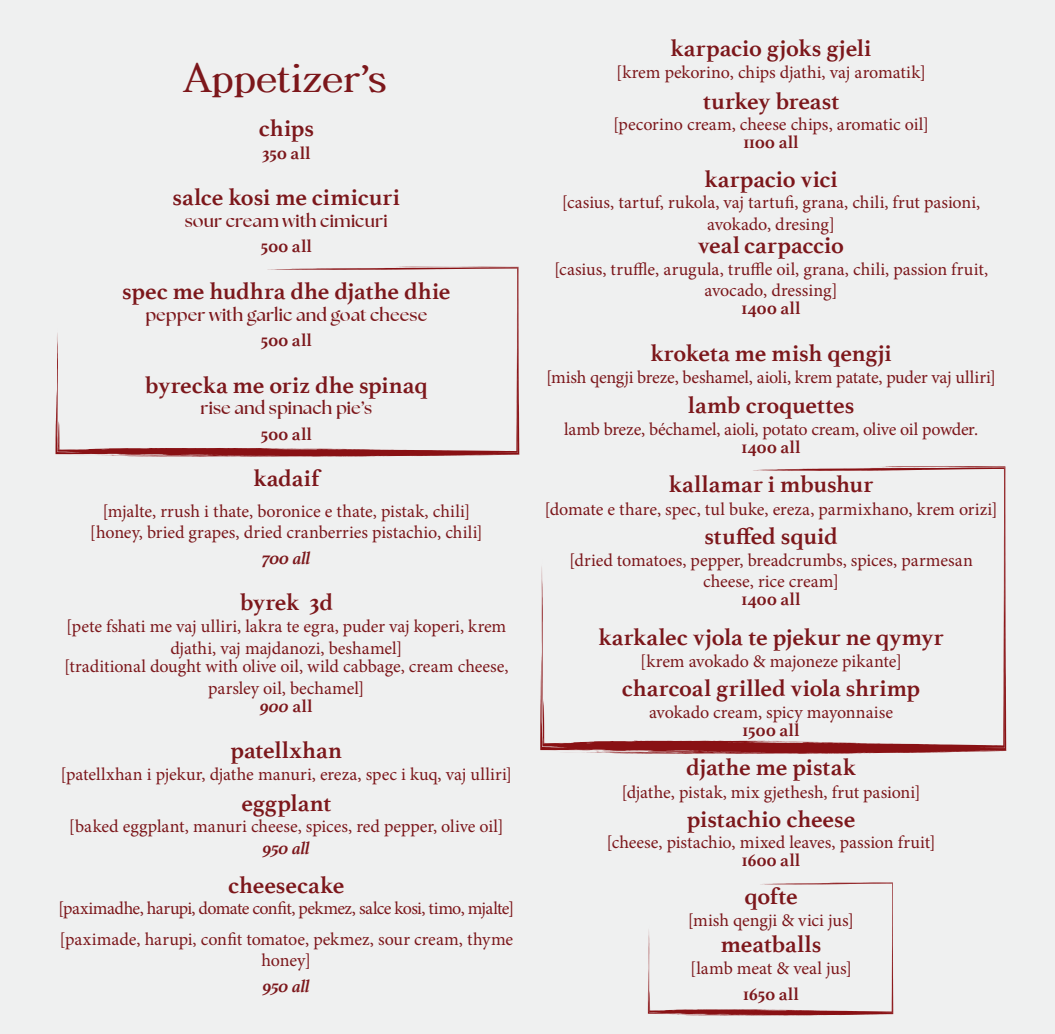
<style>
.page{position:relative;width:1055px;height:1034px;background:#fff}
.page>*{position:absolute;margin:0;border:0;box-sizing:border-box;transform-origin:0 0}
.t1{font:700 37.5px "Bellina";letter-spacing:-.01em;color:#7c171b}
.t2{font:700 24px "Athelas";letter-spacing:-.005em;color:#7c171b}
.t3{font:18px/21.6px "Minion Pro";letter-spacing:-.005em;color:#7c171b;text-align:center}
.t4{font:700 18px "Athelas";letter-spacing:.01em;color:#7c171b}
.t5{font:18px "The Seasons Bold";color:#7c171b}
.t6{font:18px "Minion Pro";letter-spacing:-.035em;color:#7c171b}
.t7{font:italic 700 18px "Athelas";letter-spacing:-.01em;color:#7c171b}
.s1{font-style:normal}
</style>
<div class="page">
<div style="left:0;top:0;width:1054px;height:1033px;background:#eff0f0"></div>
<svg style="left:55px;top:266px;width:464px;height:190px"></svg>
<svg style="left:540px;top:466px;width:466px;height:287px"></svg>
<svg style="left:648px;top:882px;width:245px;height:133px"></svg>
<p class="t1" style="left:185px;top:55px;width:204px">Appetizer’s</p>
<p class="t2" style="left:259px;top:108px;width:56px">chips</p>
<p class="t4" style="left:262px;top:138px;width:50px">350 all</p>
<p class="t2" style="left:173px;top:178px;width:229px">salce kosi me cimicuri</p>
<p class="t5" style="left:185px;top:208px;width:205px">sour cream with cimicuri</p>
<p class="t4" style="left:261px;top:232px;width:53px">500 all</p>
<p class="t2" style="left:122px;top:271px;width:330px">spec me hudhra dhe djathe dhie</p>
<p class="t5" style="left:145px;top:302px;width:283px">pepper with garlic and goat cheese</p>
<p class="t4" style="left:261px;top:325px;width:53px">500 all</p>
<p class="t2" style="left:145px;top:365px;width:284px">byrecka me oriz dhe spinaq</p>
<p class="t5" style="left:200px;top:396px;width:173px">rise and spinach pie’s</p>
<p class="t4" style="left:261px;top:419px;width:53px">500 all</p>
<p class="t2" style="left:253px;top:459px;width:67px">kadaif</p>
<p class="t3" style="left:102px;top:500px;width:369px">[mjalte, rrush i thate, boronice e thate, pistak, chili]</p>
<p class="t3" style="left:90px;top:521px;width:394px">[honey, bried grapes, dried cranberries pistachio, chili]</p>
<p class="t7" style="left:262px;top:543px;width:50px">700 all</p>
<p class="t2" style="left:240px;top:583px;width:95px">byrek 3d</p>
<p class="t3" style="left:66px;top:615px;width:441px">[pete fshati me vaj ulliri, lakra te egra, puder vaj koperi, krem djathi, vaj majdanozi, beshamel]</p>
<p class="t3" style="left:64px;top:655px;width:446px">[traditional dought with olive oil, wild cabbage, cream cheese, parsley oil, bechamel]</p>
<p class="t7" style="left:260px;top:691px;width:54px">900 <span class="s1">all</span></p>
<p class="t2" style="left:230px;top:730px;width:113px">patellxhan</p>
<p class="t3" style="left:61px;top:763px;width:453px">[patellxhan i pjekur, djathe manuri, ereza, spec i kuq, vaj ulliri]</p>
<p class="t2" style="left:241px;top:783px;width:91px">eggplant</p>
<p class="t3" style="left:69px;top:815px;width:436px">[baked eggplant, manuri cheese, spices, red pepper, olive oil]</p>
<p class="t7" style="left:263px;top:833px;width:49px">950 all</p>
<p class="t2" style="left:228px;top:865px;width:118px">cheesecake</p>
<p class="t6" style="left:58px;top:896px;width:458px">[paximadhe, harupi, domate confit, pekmez, salce kosi, timo, mjalte]</p>
<p class="t3" style="left:59px;top:927px;width:455px">[paximade, harupi, confit tomatoe, pekmez, sour cream, thyme honey]</p>
<p class="t7" style="left:263px;top:971px;width:49px">950 all</p>
<p class="t2" style="left:670px;top:29px;width:202px">karpacio gjoks gjeli</p>
<p class="t3" style="left:616px;top:61px;width:311px">[krem pekorino, chips djathi, vaj aromatik]</p>
<p class="t2" style="left:703px;top:81px;width:138px">turkey breast</p>
<p class="t3" style="left:613px;top:114px;width:317px">[pecorino cream, cheese chips, aromatic oil]</p>
<p class="t4" style="left:743px;top:128px;width:57px">1100 all</p>
<p class="t2" style="left:704px;top:159px;width:135px">karpacio vici</p>
<p class="t3" style="left:562px;top:192px;width:420px">[casius, tartuf, rukola, vaj tartufi, grana, chili, frut pasioni, avokado, dresing]</p>
<p class="t2" style="left:698px;top:226px;width:147px">veal carpaccio</p>
<p class="t3" style="left:554px;top:258px;width:435px">[casius, truffle, arugula, truffle oil, grana, chili, passion fruit, avocado, dressing]</p>
<p class="t4" style="left:741px;top:294px;width:60px">1400 all</p>
<p class="t2" style="left:650px;top:333px;width:243px">kroketa me mish qengji</p>
<p class="t3" style="left:546px;top:366px;width:451px">[mish qengji breze, beshamel, aioli, krem patate, puder vaj ulliri]</p>
<p class="t2" style="left:688px;top:386px;width:168px">lamb croquettes</p>
<p class="t3" style="left:564px;top:418px;width:415px">lamb breze, béchamel, aioli, potato cream, olive oil powder.</p>
<p class="t4" style="left:741px;top:432px;width:60px">1400 all</p>
<p class="t2" style="left:669px;top:465px;width:206px">kallamar i mbushur</p>
<p class="t3" style="left:544px;top:498px;width:454px">[domate e thare, spec, tul buke, ereza, parmixhano, krem orizi]</p>
<p class="t2" style="left:704px;top:516px;width:135px">stuffed squid</p>
<p class="t3" style="left:569px;top:549px;width:405px">[dried tomatoes, pepper, breadcrumbs, spices, parmesan cheese, rice cream]</p>
<p class="t4" style="left:741px;top:584px;width:60px">1400 all</p>
<p class="t2" style="left:598px;top:617px;width:347px">karkalec vjola te pjekur ne qymyr</p>
<p class="t3" style="left:640px;top:650px;width:263px">[krem avokado &amp; majoneze pikante]</p>
<p class="t2" style="left:622px;top:668px;width:300px">charcoal grilled viola shrimp</p>
<p class="t3" style="left:649px;top:701px;width:245px">avokado cream, spicy mayonnaise</p>
<p class="t4" style="left:742px;top:715px;width:58px">1500 all</p>
<p class="t2" style="left:686px;top:747px;width:171px">djathe me pistak</p>
<p class="t3" style="left:621px;top:781px;width:301px">[djathe, pistak, mix gjethesh, frut pasioni]</p>
<p class="t2" style="left:687px;top:799px;width:170px">pistachio cheese</p>
<p class="t3" style="left:606px;top:831px;width:330px">[cheese, pistachio, mixed leaves, passion fruit]</p>
<p class="t4" style="left:741px;top:845px;width:60px">1600 all</p>
<p class="t2" style="left:744px;top:876px;width:55px">qofte</p>
<p class="t3" style="left:688px;top:909px;width:168px">[mish qengji &amp; vici jus]</p>
<p class="t2" style="left:721px;top:924px;width:102px">meatballs</p>
<p class="t3" style="left:690px;top:957px;width:163px">[lamb meat &amp; veal jus]</p>
<p class="t4" style="left:743px;top:978px;width:57px">1650 all</p>
</div>
